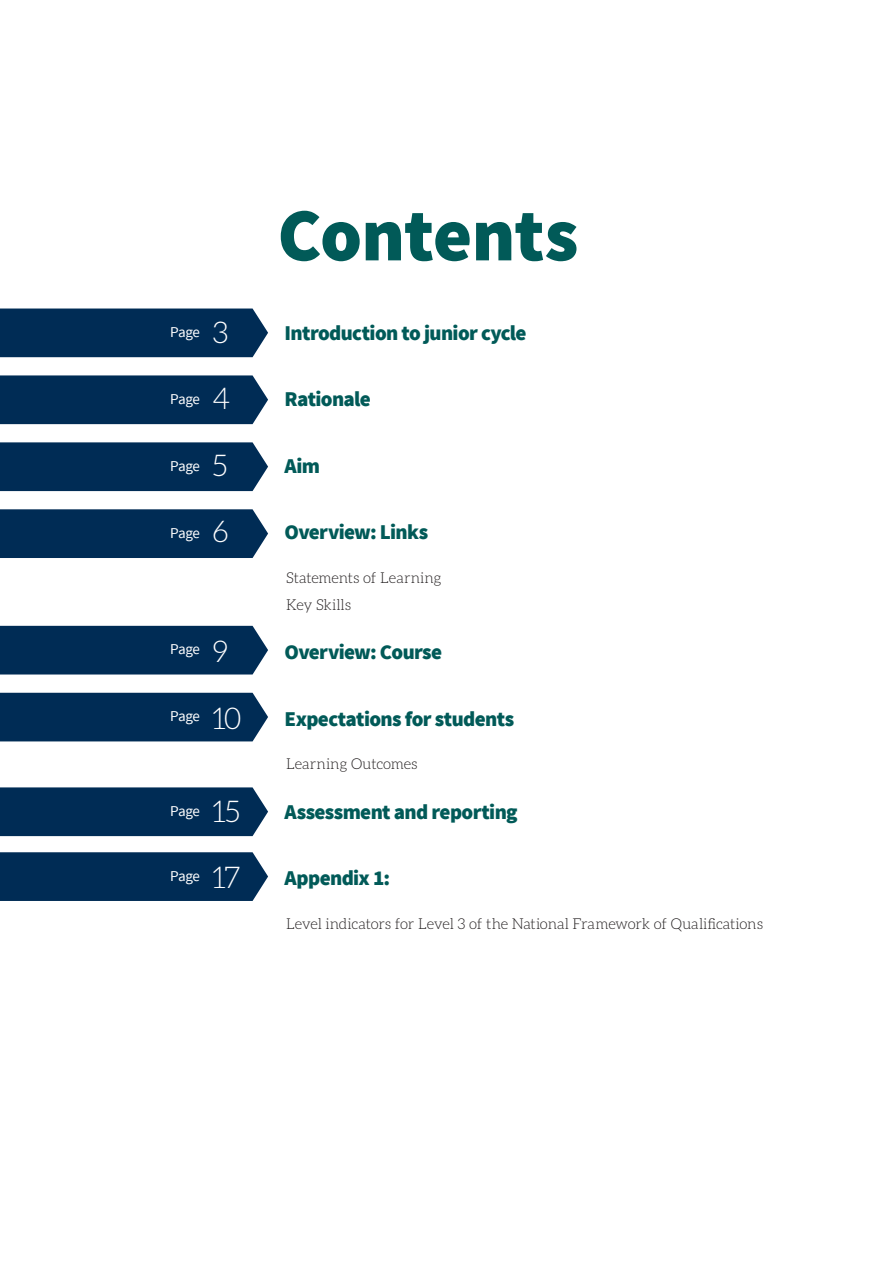
<style>
.page{position:relative;width:893px;height:1263px;background:#fff}
.page>*{position:absolute;margin:0;border:0;box-sizing:border-box;transform-origin:0 0}
.t1{font:900 75px "Source Sans Pro";letter-spacing:-.01em;color:#015a58}
.t2{font:300 30px "Aleo";color:#fff}
.t3{font:900 21px "Source Sans Pro";letter-spacing:-.03em;color:#015a58}
.t4{font:300 15px/26.5px "Aleo";letter-spacing:-.01em;color:#231f20}
.t5{font:15px "Source Sans Pro";letter-spacing:-.035em;color:#fff}
</style>
<div class="page">
<div style="left:0;top:308px;width:268px;height:49px;background:#002c55"></div>
<div style="left:0;top:375px;width:268px;height:49px;background:#002c55"></div>
<div style="left:0;top:442px;width:268px;height:49px;background:#002c55"></div>
<div style="left:0;top:509px;width:268px;height:49px;background:#002c55"></div>
<div style="left:0;top:626px;width:268px;height:48px;background:#002c55"></div>
<div style="left:0;top:693px;width:268px;height:48px;background:#002c55"></div>
<div style="left:0;top:787px;width:268px;height:49px;background:#002c55"></div>
<div style="left:0;top:852px;width:268px;height:49px;background:#002c55"></div>
<h1 class="t1" style="left:277px;top:187px;width:302px">Contents</h1>
<p class="t5" style="left:170px;top:322px;width:31px">Page</p>
<h2 class="t2" style="left:213px;top:316px;width:18px">3</h2>
<p class="t3" style="left:285px;top:319px;width:243px">Introduction to junior cycle</p>
<p class="t5" style="left:170px;top:389px;width:31px">Page</p>
<h2 class="t2" style="left:213px;top:383px;width:19px">4</h2>
<p class="t3" style="left:285px;top:386px;width:88px">Rationale</p>
<p class="t5" style="left:170px;top:456px;width:31px">Page</p>
<h2 class="t2" style="left:213px;top:449px;width:17px">5</h2>
<p class="t3" style="left:285px;top:452px;width:37px">Aim</p>
<p class="t5" style="left:170px;top:523px;width:31px">Page</p>
<p class="t5" style="left:170px;top:640px;width:31px">Page</p>
<h2 class="t2" style="left:213px;top:516px;width:18px">6</h2>
<p class="t3" style="left:285px;top:519px;width:145px">Overview: Links</p>
<p class="t4" style="left:286px;top:564px;width:157px">Statements of Learning<br>Key Skills</p>
<h2 class="t2" style="left:213px;top:635px;width:17px">9</h2>
<p class="t3" style="left:285px;top:638px;width:159px">Overview: Course</p>
<p class="t5" style="left:170px;top:707px;width:31px">Page</p>
<p class="t5" style="left:170px;top:801px;width:31px">Page</p>
<h2 class="t2" style="left:213px;top:702px;width:31px">10</h2>
<p class="t3" style="left:285px;top:705px;width:231px">Expectations for students</p>
<p class="t4" style="left:286px;top:750px;width:133px">Learning Outcomes</p>
<h2 class="t2" style="left:213px;top:795px;width:29px">15</h2>
<p class="t3" style="left:285px;top:798px;width:235px">Assessment and reporting</p>
<p class="t5" style="left:170px;top:866px;width:31px">Page</p>
<h2 class="t2" style="left:213px;top:861px;width:29px">17</h2>
<p class="t3" style="left:285px;top:864px;width:107px">Appendix 1:</p>
<p class="t4" style="left:286px;top:910px;width:478px">Level indicators for Level 3 of the National Framework of Qualifications</p>
</div>
